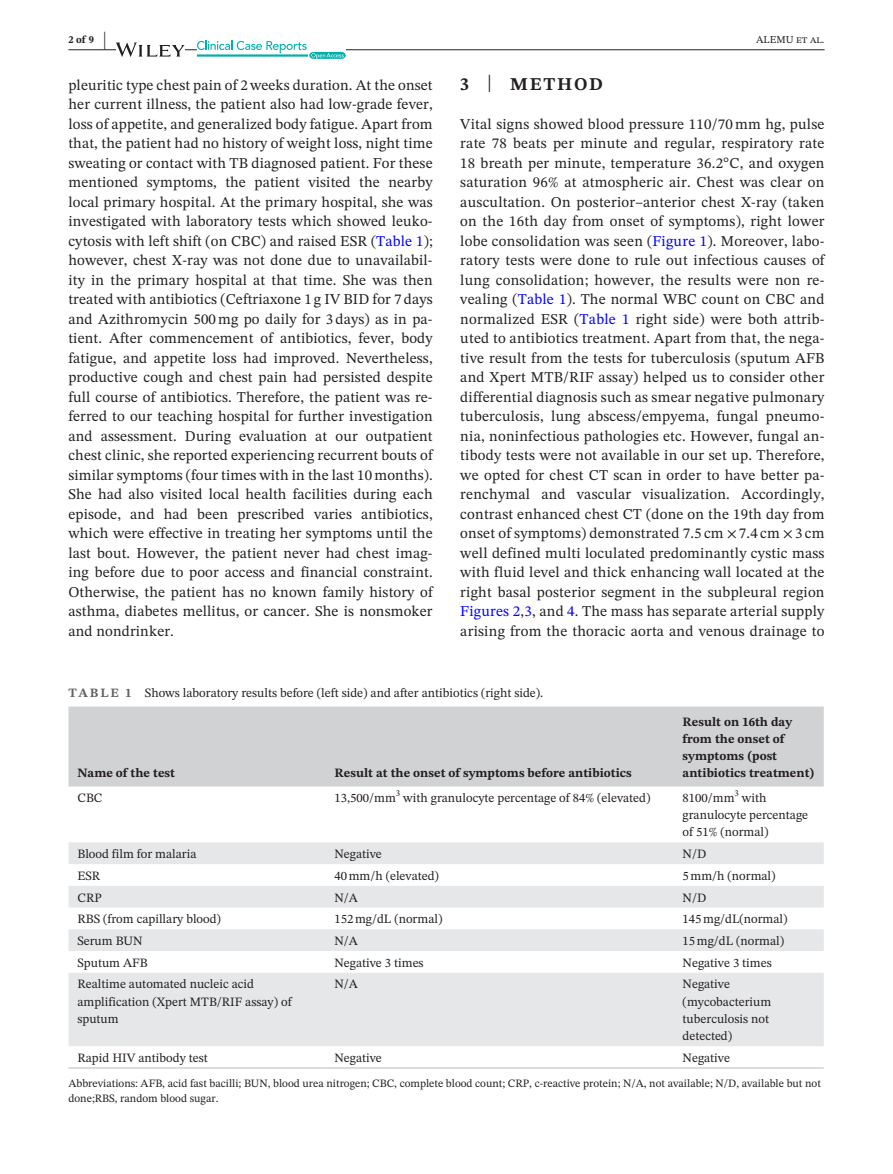
<style>
.page{position:relative;width:893px;height:1174px;background:#fff}
.page>*{position:absolute;margin:0;border:0;box-sizing:border-box;transform-origin:0 0}
.t1{font:700 18px "STIX Two Text";letter-spacing:.1em;color:#231f20}
.t2{font:15px/19.5px "STIX Two Text";letter-spacing:.01em;color:#231f20;text-align:justify}
.t3{font:12.75px/17.2px "STIX Two Text";color:#231f20}
.t4{font:700 12.75px/17.2px "STIX Two Text";color:#231f20}
.t5{font:11.25px/15.8px "STIX Two Text";color:#231f20}
.t6{font:10.5px "STIX Two Text";color:#231f20}
.t7{font:700 10.5px "STIX Two Text";color:#231f20}
.t8{font:8.85px "STIX Two Text";color:#231f20}
.s1{font-size:21px}
.s2{color:#00f}
.s3{font-weight:400;font-size:23.7px}
.s4{font-family:"STIX"}
.s5{font-weight:700;color:#636366}
</style>
<div class="page">
<hr style="left:68px;top:49px;width:756px;height:1px;background:#231f20">
<svg style="left:116px;top:43px;width:69px;height:14px"></svg>
<svg style="left:197px;top:41px;width:149px;height:18px"></svg>
<div style="left:68px;top:706px;width:756px;height:80px;background:#d1d2d4"></div>
<svg style="left:68px;top:842px;width:756px;height:204px;fill:#e6e7e9"></svg>
<hr style="left:68px;top:1067px;width:257px;height:1px;background:#d1d2d4">
<hr style="left:325px;top:1067px;width:349px;height:1px;background:#d1d2d4">
<hr style="left:674px;top:1067px;width:150px;height:1px;background:#d1d2d4">
<p class="t7" style="left:68px;top:32px;width:39px">2 of 9 <span class="s1">|</span></p>
<p class="t6" style="left:756px;top:32px;width:70px">ALEMU et al.</p>
<p class="t2" style="left:68px;top:75px;width:366px">pleuritic type chest pain of 2weeks duration. At the onset her current illness, the patient also had low-grade fever, loss of appetite, and generalized body fatigue. Apart from that, the patient had no history of weight loss, night time sweating or contact with TB diagnosed patient. For these mentioned symptoms, the patient visited the nearby local primary hospital. At the primary hospital, she was investigated with laboratory tests which showed leuko&shy;cytosis with left shift (on CBC) and raised ESR (<span class="s2">Table 1</span>); however, chest X-ray was not done due to unavailabil&shy;ity in the primary hospital at that time. She was then treated with antibiotics (Ceftriaxone 1 g IV BID for 7 days and Azithromycin 500 mg po daily for 3 days) as in pa&shy;tient. After commencement of antibiotics, fever, body fatigue, and appetite loss had improved. Nevertheless, productive cough and chest pain had persisted despite full course of antibiotics. Therefore, the patient was re&shy;ferred to our teaching hospital for further investigation and assessment. During evaluation at our outpatient chest clinic, she reported experiencing recurrent bouts of similar symptoms (four times with in the last 10 months).<br>She had also visited local health facilities during each episode, and had been prescribed varies antibiotics, which were effective in treating her symptoms until the last bout. However, the patient never had chest imag&shy;ing before due to poor access and financial constraint.<br>Otherwise, the patient has no known family history of asthma, diabetes mellitus, or cancer. She is nonsmoker and nondrinker.</p>
<p class="t1" style="left:460px;top:71px;width:144px">3 <span class="s3">|</span> METHOD</p>
<p class="t2" style="left:460px;top:114px;width:366px">Vital signs showed blood pressure 110/70 mm hg, pulse rate 78 beats per minute and regular, respiratory rate 18 breath per minute, temperature 36.2°C, and oxygen saturation 96% at atmospheric air. Chest was clear on auscultation. On posterior–anterior chest X-ray (taken on the 16th day from onset of symptoms), right lower lobe consolidation was seen (<span class="s2">Figure 1</span>). Moreover, labo&shy;ratory tests were done to rule out infectious causes of lung consolidation; however, the results were non re&shy;vealing (<span class="s2">Table 1</span>). The normal WBC count on CBC and normalized ESR (<span class="s2">Table 1</span> right side) were both attrib&shy;uted to antibiotics treatment. Apart from that, the nega&shy;tive result from the tests for tuberculosis (sputum AFB and Xpert MTB/RIF assay) helped us to consider other differential diagnosis such as smear negative pulmonary tuberculosis, lung abscess/empyema, fungal pneumo&shy;nia, noninfectious pathologies etc. However, fungal an&shy;tibody tests were not available in our set up. Therefore, we opted for chest CT scan in order to have better pa&shy;renchymal and vascular visualization. Accordingly, contrast enhanced chest CT (done on the 19th day from onset of symptoms) demonstrated 7.5 cm <span class="s4">×</span>7.4 cm <span class="s4">×</span>3 cm well defined multi loculated predominantly cystic mass with fluid level and thick enhancing wall located at the right basal posterior segment in the subpleural region <span class="s2">Figures 2</span>,<span class="s2">3</span>, and <span class="s2">4</span>. The mass has separate arterial supply arising from the thoracic aorta and venous drainage to</p>
<p class="t3" style="left:68px;top:684px;width:476px"><span class="s5">TABLE 1</span> Shows laboratory results before (left side) and after antibiotics (right side).</p>
<p class="t4" style="left:77px;top:764px;width:99px">Name of the test</p>
<p class="t4" style="left:334px;top:764px;width:299px">Result at the onset of symptoms before antibiotics</p>
<p class="t4" style="left:683px;top:713px;width:134px">Result on 16th day from the onset of symptoms (post antibiotics treatment)</p>
<p class="t3" style="left:77px;top:789px;width:26px">CBC</p>
<p class="t3" style="left:334px;top:789px;width:63px">13,500/mm</p>
<p class="t8" style="left:396px;top:787px;width:6px">3</p>
<p class="t3" style="left:403px;top:789px;width:249px">with granulocyte percentage of 84% (elevated)</p>
<p class="t3" style="left:683px;top:789px;width:53px">8100/mm</p>
<p class="t8" style="left:734px;top:787px;width:6px">3</p>
<p class="t3" style="left:683px;top:789px;width:127px;text-indent:59px">with granulocyte percentage of 51% (normal)</p>
<p class="t3" style="left:77px;top:845px;width:121px">Blood film for malaria</p>
<p class="t3" style="left:334px;top:845px;width:49px">Negative</p>
<p class="t3" style="left:683px;top:845px;width:25px">N/D</p>
<p class="t3" style="left:77px;top:867px;width:24px">ESR</p>
<p class="t3" style="left:334px;top:867px;width:106px">40mm/h (elevated)</p>
<p class="t3" style="left:683px;top:867px;width:94px">5mm/h (normal)</p>
<p class="t3" style="left:77px;top:888px;width:26px">CRP</p>
<p class="t3" style="left:334px;top:888px;width:25px">N/A</p>
<p class="t3" style="left:683px;top:888px;width:25px">N/D</p>
<p class="t3" style="left:77px;top:910px;width:145px">RBS (from capillary blood)</p>
<p class="t3" style="left:334px;top:910px;width:109px">152mg/dL (normal)</p>
<p class="t3" style="left:683px;top:910px;width:106px">145mg/dL(normal)</p>
<p class="t3" style="left:77px;top:932px;width:67px">Serum BUN</p>
<p class="t3" style="left:334px;top:932px;width:25px">N/A</p>
<p class="t3" style="left:683px;top:932px;width:103px">15mg/dL (normal)</p>
<p class="t3" style="left:77px;top:953px;width:72px">Sputum AFB</p>
<p class="t3" style="left:334px;top:953px;width:91px">Negative 3 times</p>
<p class="t3" style="left:683px;top:953px;width:91px">Negative 3 times</p>
<p class="t3" style="left:77px;top:975px;width:216px">Realtime automated nucleic acid amplification (Xpert MTB/RIF assay) of sputum</p>
<p class="t3" style="left:334px;top:975px;width:25px">N/A</p>
<p class="t3" style="left:683px;top:975px;width:90px">Negative (mycobacterium tuberculosis not detected)</p>
<p class="t3" style="left:77px;top:1049px;width:132px">Rapid HIV antibody test</p>
<p class="t3" style="left:334px;top:1049px;width:49px">Negative</p>
<p class="t3" style="left:683px;top:1049px;width:49px">Negative</p>
<p class="t5" style="left:68px;top:1075px;width:754px">Abbreviations: AFB, acid fast bacilli; BUN, blood urea nitrogen; CBC, complete blood count; CRP, c-reactive protein; N/A, not available; N/D, available but not done;RBS, random blood sugar.</p>
</div>
